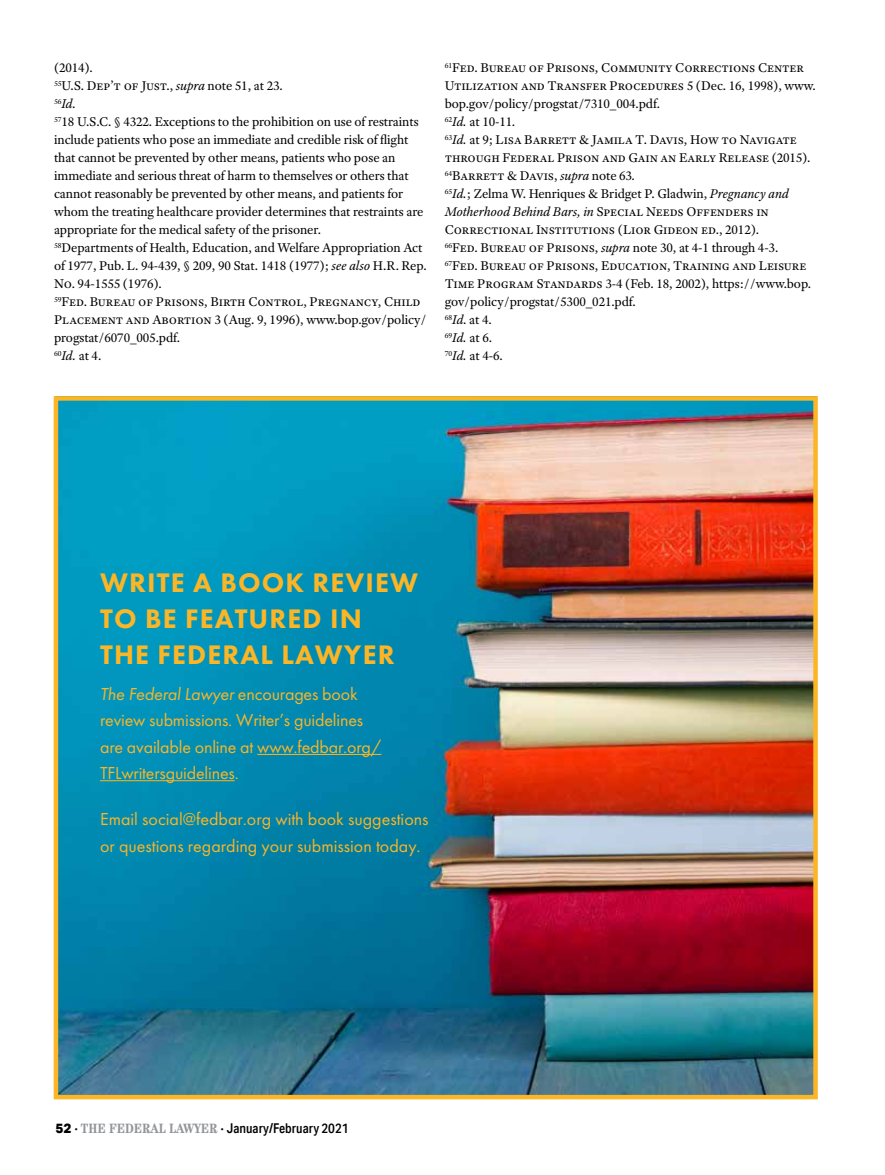
<style>
.page{position:relative;width:885px;height:1175px;background:#fff}
.page>*{position:absolute;margin:0;border:0;box-sizing:border-box;transform-origin:0 0}
.t1{font:800 27.75px/35.5px "Futura PT";letter-spacing:.04em;color:#fcb525}
.t2{font:18px/26.2px "Futura PT";letter-spacing:-.01em;color:#fcb525}
.t3{font:13.5px/18px "Adobe Text Pro";letter-spacing:-.01em;color:#000}
.t4{font:500 13.5px "Aktiv Grotesk Cd";color:#000}
.s1{font-style:italic}
.s2{font-family:"Aktiv Grotesk";font-weight:800}
.s3{font-family:"Adobe Text Pro";font-weight:400;font-size:7.5px}
.s4{font-family:"Century Std";font-weight:700;font-stretch:condensed;color:#939598}
</style>
<div class="page">
<img style="left:59px;top:401px;width:753px;height:693px">
<div style="left:54px;top:396px;width:763px;height:703px;border:4px solid #fcb525"></div>
<hr style="left:257px;top:754px;width:124px;height:1px;background:#fcb525">
<hr style="left:100px;top:780px;width:134px;height:1px;background:#fcb525">
<p class="t3" style="left:54px;top:58px;width:374px">(2014).<br><sup>55</sup>U.S. Dep’t of Just., <span class="s1">supra</span> note 51, at 23.<br><sup>56</sup><span class="s1">Id.<br></span><sup>57</sup>18 U.S.C. § 4322. Exceptions to the prohibition on use of restraints include patients who pose an immediate and credible risk of flight that cannot be prevented by other means, patients who pose an immediate and serious threat of harm to themselves or others that cannot reasonably be prevented by other means, and patients for whom the treating healthcare provider determines that restraints are appropriate for the medical safety of the prisoner.<br><sup>58</sup>Departments of Health, Education, and Welfare Appropriation Act of 1977, Pub. L. 94-439, § 209, 90 Stat. 1418 (1977); <span class="s1">see also</span> H.R. Rep.<br>No. 94-1555 (1976).<br><sup>59</sup>Fed. Bureau of Prisons, Birth Control, Pregnancy, Child Placement and Abortion 3 (Aug. 9, 1996), www.bop.gov/policy/ progstat/6070_005.pdf.<br><sup>60</sup><span class="s1">Id.</span> at 4.</p>
<p class="t3" style="left:444px;top:58px;width:372px"><sup>61</sup>Fed. Bureau of Prisons, Community Corrections Center Utilization and Transfer Procedures 5 (Dec. 16, 1998), www. bop.gov/policy/progstat/7310_004.pdf.<br><sup>62</sup><span class="s1">Id.</span> at 10-11<span class="s1">.<br></span><sup>63</sup><span class="s1">Id.</span> at 9; Lisa Barrett &amp; Jamila T. Davis, How to Navigate through Federal Prison and Gain an Early Release (2015).<br><sup>64</sup>Barrett &amp; Davis, <span class="s1">supra</span> note 63<span class="s1">.<br></span><sup>65</sup><span class="s1">Id.</span>; Zelma W. Henriques &amp; Bridget P. Gladwin, <span class="s1">Pregnancy and Motherhood Behind Bars, in</span> Special Needs Offenders in Correctional Institutions (Lior Gideon ed., 2012).<br><sup>66</sup>Fed. Bureau of Prisons, <span class="s1">supra</span> note 30, at 4-1 through 4-3.<br><sup>67</sup>Fed. Bureau of Prisons, Education, Training and Leisure Time Program Standards 3-4 (Feb. 18, 2002), https://www.bop. gov/policy/progstat/5300_021.pdf.<br><sup>68</sup><span class="s1">Id</span>. at 4.<br><sup>69</sup><span class="s1">Id.</span> at 6.<br><sup>70</sup><span class="s1">Id.</span> at 4-6.</p>
<h1 class="t1" style="left:100px;top:565px;width:319px">WRITE A BOOK REVIEW<br>TO BE FEATURED IN<br>THE FEDERAL LAWYER</h1>
<h2 class="t2" style="left:100px;top:681px;width:283px"><span class="s1">The Federal Lawyer</span> encourages book review submissions. Writer’s guidelines are available online at www.fedbar.org/ TFLwritersguidelines.</h2>
<h2 class="t2" style="left:100px;top:806px;width:330px">Email social@fedbar.org with book suggestions or questions regarding your submission today.</h2>
<p class="t4" style="left:56px;top:1119px;width:294px"><span class="s2">52</span> <span class="s3">•</span> <span class="s4">THE FEDERAL LAWYER</span> <span class="s3">•</span> January/February 2021</p>
</div>
